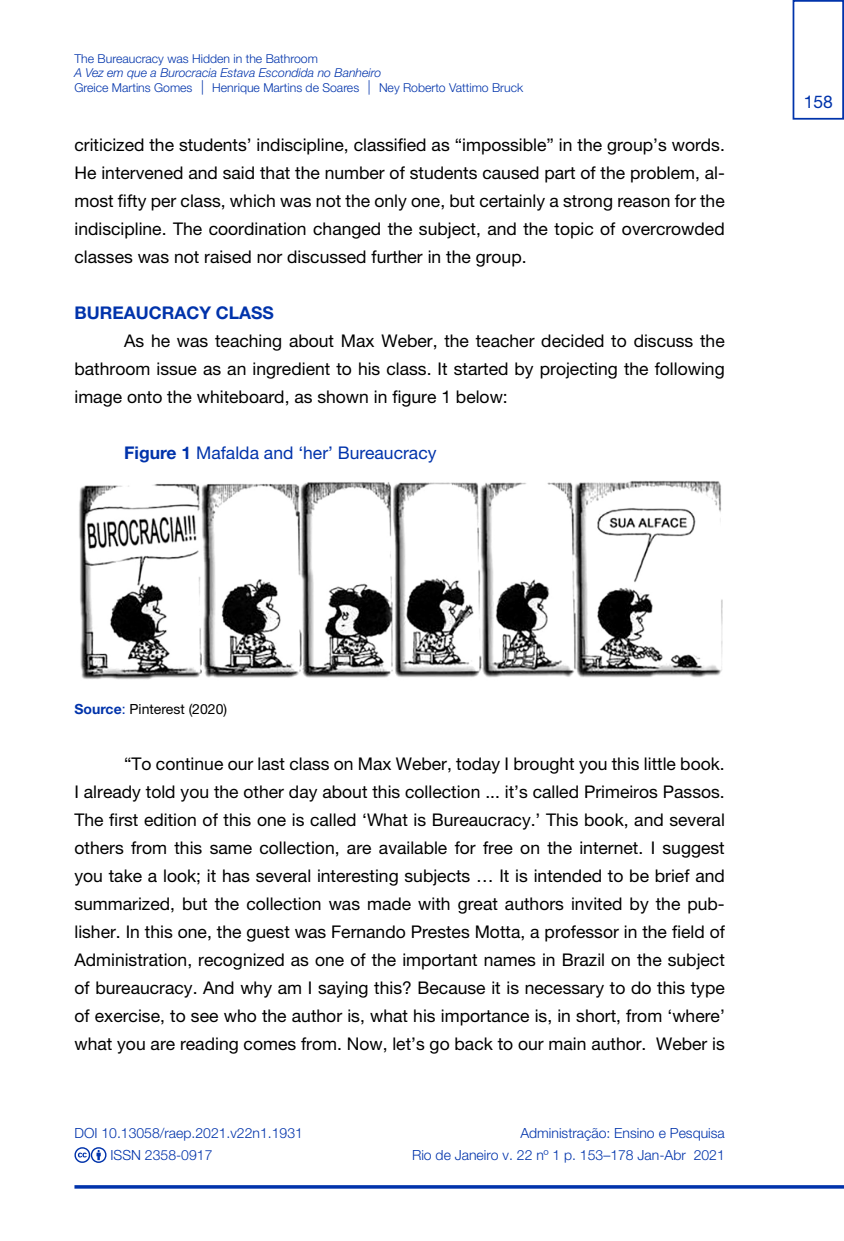
<style>
.page{position:relative;width:844px;height:1241px;background:#fff}
.page>*{position:absolute;margin:0;border:0;box-sizing:border-box;transform-origin:0 0}
.t1{font:17.5px/28px "Helvetica Neue";color:#000;text-align:justify}
.t2{font:17.5px "Helvetica Neue";color:#0033ab}
.t3{font:700 17.5px "Helvetica Neue";color:#0033ab}
.t4{font:300 14px/21.7px "Helvetica Neue";color:#0033ab;text-align:right}
.t5{font:14px "Helvetica Neue";color:#000}
.t6{font:300 12.25px "Helvetica Neue";color:#0033ab}
.t7{font:italic 300 12.25px "Helvetica Neue";color:#0033ab}
.s1{font-weight:700}
.s2{font-weight:700;color:#0033ab}
.s3{color:#0033ab}
</style>
<div class="page">
<svg style="left:74px;top:1185px;width:769px;height:3px;background:#0c3daf"></svg>
<svg style="left:74px;top:1147px;width:32px;height:15px"></svg>
<div style="left:792px;top:0;width:51px;height:120px;border:2px solid #0033ab"></div>
<img style="left:79px;top:481px;width:643px;height:199px">
<p class="t6" style="left:74px;top:48px;width:245px">The Bureaucracy was Hidden in the Bathroom</p>
<p class="t7" style="left:74px;top:63px;width:308px">A Vez em que a Burocracia Estava Escondida no Banheiro</p>
<p class="t6" style="left:74px;top:78px;width:450px">Greice Martins Gomes ︱ Henrique Martins de Soares ︱ Ney Roberto Vattimo Bruck</p>
<p class="t1" style="left:74px;top:131px;width:651px">criticized the students’ indiscipline, classified as “impossible” in the group’s words.<br>He intervened and said that the number of students caused part of the problem, al&shy;most fifty per class, which was not the only one, but certainly a strong reason for the indiscipline. The coordination changed the subject, and the topic of overcrowded classes was not raised nor discussed further in the group.</p>
<p class="t3" style="left:74px;top:302px;width:201px">BUREAUCRACY CLASS</p>
<p class="t1" style="left:74px;top:327px;width:651px;text-indent:50px">As he was teaching about Max Weber, the teacher decided to discuss the bathroom issue as an ingredient to his class. It started by projecting the following image onto the whiteboard, as shown in figure 1 below:</p>
<p class="t2" style="left:124px;top:440px;width:314px"><span class="s1">Figure 1</span> Mafalda and ‘her’ Bureaucracy</p>
<p class="t2" style="left:803px;top:89px;width:31px">158</p>
<p class="t5" style="left:74px;top:698px;width:154px"><span class="s2">Source</span><span class="s3">:</span> Pinterest (2020)</p>
<p class="t1" style="left:74px;top:750px;width:651px;text-indent:50px">“To continue our last class on Max Weber, today I brought you this little book.<br>I already told you the other day about this collection ... it’s called Primeiros Passos.<br>The first edition of this one is called ‘What is Bureaucracy.’ This book, and several others from this same collection, are available for free on the internet. I suggest you take a look; it has several interesting subjects … It is intended to be brief and summarized, but the collection was made with great authors invited by the pub&shy;lisher. In this one, the guest was Fernando Prestes Motta, a professor in the field of Administration, recognized as one of the important names in Brazil on the subject of bureaucracy. And why am I saying this? Because it is necessary to do this type of exercise, to see who the author is, what his importance is, in short, from ‘where’ what you are reading comes from. Now, let’s go back to our main author. Weber is</p>
<p class="t4" style="left:110px;top:1120px;width:194px;text-align:left;text-indent:-36px">DOI 10.13058/raep.2021.v22n1.1931<br>ISSN 2358-0917</p>
<p class="t4" style="left:412px;top:1120px;width:314px">Administração: Ensino e Pesquisa<br>Rio de Janeiro v. 22 nº 1 p. 153–178 Jan-Abr 2021</p>
</div>
